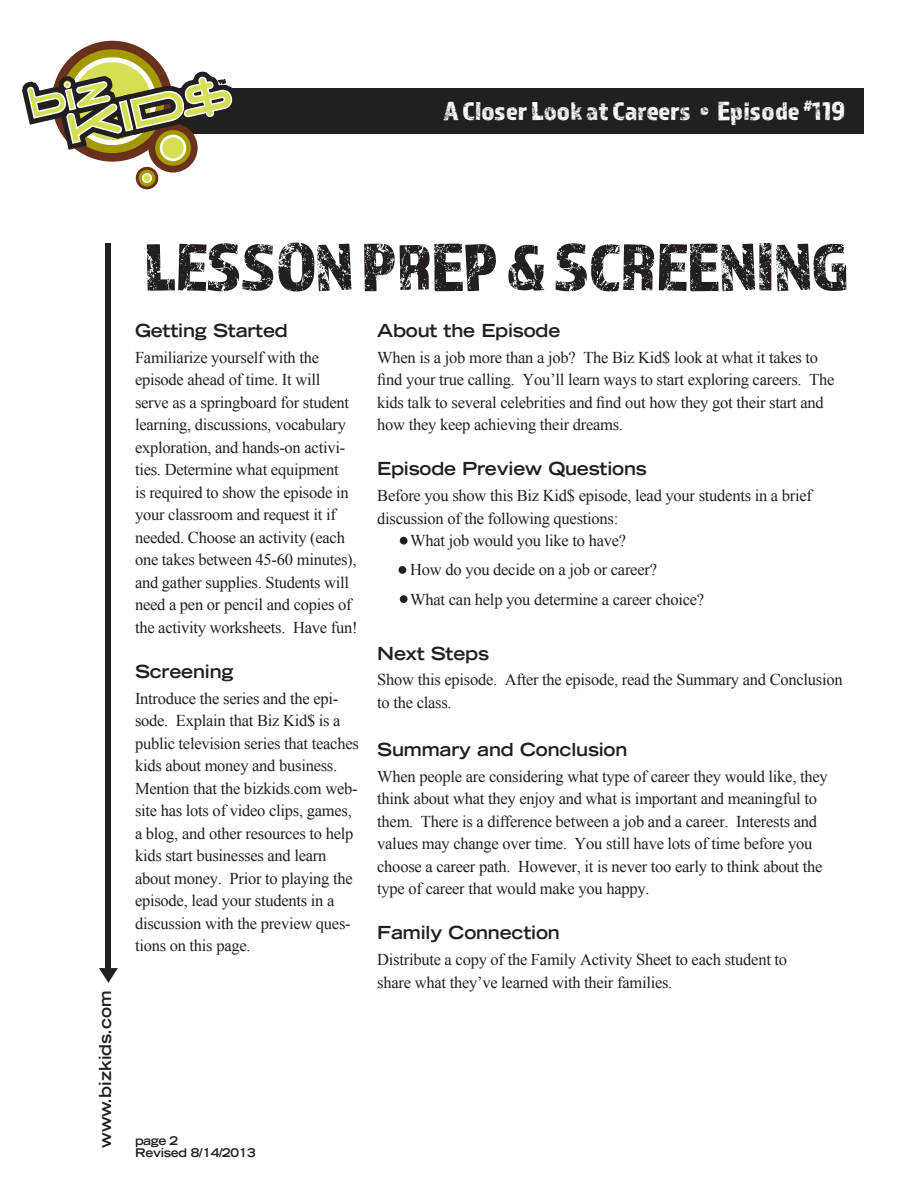
<style>
.page{position:relative;width:918px;height:1188px;background:#fff}
.page>*{position:absolute;margin:0;border:0;box-sizing:border-box;transform-origin:0 0}
.t1{font:69px "Almaq Rough";letter-spacing:-.015em;color:#231f20}
.t2{font:27px "Almaq Rough";color:#fff}
.SUBHEAD{font:700 expanded 18px "Trade Gothic LT Std";letter-spacing:-.01em;color:#231f20}
.bullets_under_number{font:16.5px/22.5px "Times New Roman";letter-spacing:-.015em;color:#231f20}
.t3{font:700 expanded 16.5px "Trade Gothic LT Std";color:#231f20}
.t4{font:700 expanded 12px/12px "Trade Gothic LT Std";letter-spacing:-.025em;color:#231f20}
</style>
<div class="page">
<div style="left:99px;top:88px;width:765px;height:45px;background:#231f20"></div>
<div style="left:106px;top:243px;width:5px;height:730px;background:#231f20"></div>
<svg style="left:99px;top:968px;width:19px;height:15px"></svg>
<svg style="left:22px;top:40px;width:215px;height:150px"></svg>
<div style="left:400px;top:537px;width:8px;height:8px;background:#231f20;border-radius:50%"></div>
<div style="left:399px;top:566px;width:7px;height:8px;background:#231f20;border-radius:50%"></div>
<div style="left:400px;top:595px;width:8px;height:8px;background:#231f20;border-radius:50%"></div>
<h2 class="t2" style="left:444px;top:95px;width:402px">A Closer Look at Careers • Episode <sup>#</sup>119</h2>
<p class="t3" style="left:95px;top:1148px;width:159px;rotate:-90deg">www.bizkids.com</p>
<p class="t1" style="left:145px;top:226px;width:707px">LESSON PREP &amp; SCREENING</p>
<p class="SUBHEAD" style="left:377px;top:319px;width:185px">About the Episode</p>
<p class="bullets_under_number" style="left:377px;top:346px;width:459px">When is a job more than a job? The Biz Kid$ look at what it takes to find your true calling. You’ll learn ways to start exploring careers. The kids talk to several celebrities and find out how they got their start and how they keep achieving their dreams.</p>
<p class="SUBHEAD" style="left:377px;top:457px;width:271px">Episode Preview Questions</p>
<p class="bullets_under_number" style="left:377px;top:484px;width:436px">Before you show this Biz Kid$ episode, lead your students in a brief discussion of the following questions:</p>
<p class="bullets_under_number" style="left:410px;top:529px;width:217px">What job would you like to have?</p>
<p class="bullets_under_number" style="left:410px;top:558px;width:248px">How do you decide on a job or career?</p>
<p class="bullets_under_number" style="left:410px;top:588px;width:296px">What can help you determine a career choice?</p>
<p class="SUBHEAD" style="left:377px;top:641px;width:113px">Next Steps</p>
<p class="bullets_under_number" style="left:377px;top:668px;width:467px">Show this episode. After the episode, read the Summary and Conclusion to the class.</p>
<p class="SUBHEAD" style="left:377px;top:738px;width:252px">Summary and Conclusion</p>
<p class="bullets_under_number" style="left:377px;top:765px;width:452px">When people are considering what type of career they would like, they think about what they enjoy and what is important and meaningful to them. There is a difference between a job and a career. Interests and values may change over time. You still have lots of time before you choose a career path. However, it is never too early to think about the type of career that would make you happy.</p>
<p class="SUBHEAD" style="left:377px;top:921px;width:184px">Family Connection</p>
<p class="bullets_under_number" style="left:377px;top:948px;width:411px">Distribute a copy of the Family Activity Sheet to each student to share what they’ve learned with their families.</p>
<p class="SUBHEAD" style="left:135px;top:319px;width:154px">Getting Started</p>
<p class="bullets_under_number" style="left:135px;top:346px;width:224px">Familiarize yourself with the episode ahead of time. It will serve as a springboard for student learning, discussions, vocabulary exploration, and hands-on activi&shy;ties. Determine what equipment<br>is required to show the episode in your classroom and request it if needed. Choose an activity (each one takes between 45-60 minutes), and gather supplies. Students will need a pen or pencil and copies of the activity worksheets. Have fun!</p>
<p class="SUBHEAD" style="left:135px;top:660px;width:100px">Screening</p>
<p class="bullets_under_number" style="left:135px;top:687px;width:225px">Introduce the series and the epi&shy;sode. Explain that Biz Kid$ is a public television series that teaches kids about money and business.<br>Mention that the bizkids.com web&shy;site has lots of video clips, games, a blog, and other resources to help kids start businesses and learn about money. Prior to playing the episode, lead your students in a discussion with the preview ques&shy;tions on this page.</p>
<p class="t4" style="left:135px;top:1135px;width:122px">page 2<br>Revised 8/14/2013</p>
</div>
